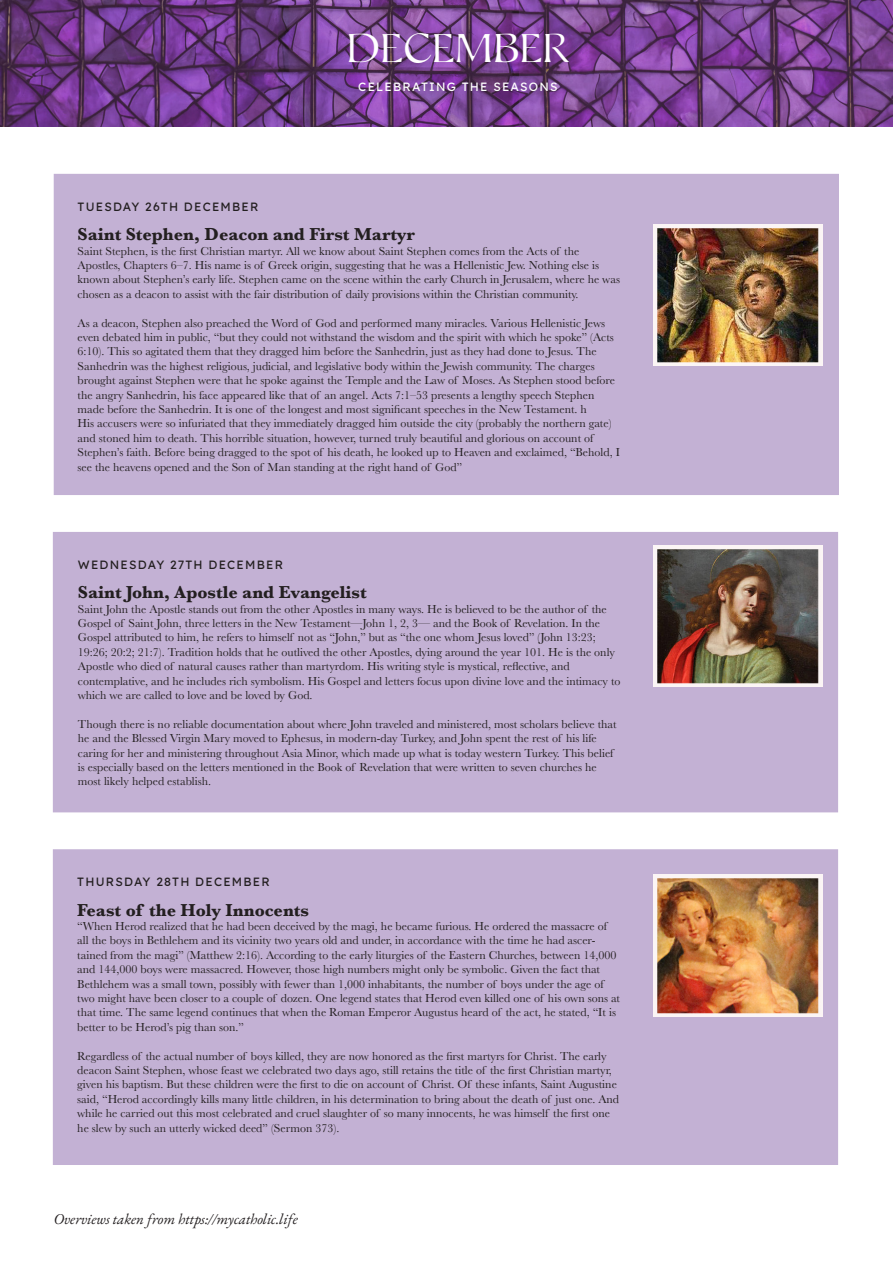
<style>
.page{position:relative;width:893px;height:1263px;background:#fff}
.page>*{position:absolute;margin:0;border:0;box-sizing:border-box;transform-origin:0 0}
.Left_Side_Header{font:40.5px "Seaker";color:#fff}
.t1{font:700 18px "Baskerville";color:#231f20}
.t2{font:italic 15px "EB Garamond";color:#231f20}
.t3{font:12px/14.4px "Baskerville";color:#231f20}
.Subheading_-_Lexend{font:12px "Lexend";letter-spacing:.1em;color:#231f20}
.Subheading_-_Lexend-2{font:12px "Lexend";letter-spacing:.1em;color:#fff}
</style>
<div class="page">
<div style="left:53px;top:849px;width:785px;height:316px;background:#c3b1d4"></div>
<div style="left:53px;top:532px;width:785px;height:280px;background:#c3b1d4"></div>
<div style="left:54px;top:174px;width:785px;height:321px;background:#c3b1d4"></div>
<img style="left:0;top:0;width:893px;height:127px">
<img style="left:653px;top:224px;width:170px;height:142px">
<img style="left:653px;top:545px;width:169px;height:142px">
<img style="left:653px;top:874px;width:169px;height:142px">
<p class="Left_Side_Header" style="left:346px;top:21px;width:225px">DECEMBER</p>
<p class="Subheading_-_Lexend-2" style="left:358px;top:78px;width:201px">CELEBRATING THE SEASONS</p>
<p class="Subheading_-_Lexend" style="left:78px;top:198px;width:182px">TUESDAY 26TH DECEMBER</p>
<p class="t1" style="left:78px;top:222px;width:339px">Saint Stephen, Deacon and First Martyr</p>
<p class="t3" style="left:78px;top:244px;width:544px">Saint Stephen, is the first Christian martyr. All we know about Saint Stephen comes from the Acts of the Apostles, Chapters 6–7. His name is of Greek origin, suggesting that he was a Hellenistic Jew. Nothing else is known about Stephen’s early life. Stephen came on the scene within the early Church in Jerusalem, where he was chosen as a deacon to assist with the fair distribution of daily provisions within the Christian community.</p>
<p class="t3" style="left:78px;top:316px;width:539px">As a deacon, Stephen also preached the Word of God and performed many miracles. Various Hellenistic Jews even debated him in public, “but they could not withstand the wisdom and the spirit with which he spoke” (Acts 6:10). This so agitated them that they dragged him before the Sanhedrin, just as they had done to Jesus. The Sanhedrin was the highest religious, judicial, and legislative body within the Jewish community. The charges brought against Stephen were that he spoke against the Temple and the Law of Moses. As Stephen stood before the angry Sanhedrin, his face appeared like that of an angel. Acts 7:1–53 presents a lengthy speech Stephen made before the Sanhedrin. It is one of the longest and most significant speeches in the New Testament. h</p>
<p class="t3" style="left:78px;top:416px;width:544px">His accusers were so infuriated that they immediately dragged him outside the city (probably the northern gate) and stoned him to death. This horrible situation, however, turned truly beautiful and glorious on account of Stephen’s faith. Before being dragged to the spot of his death, he looked up to Heaven and exclaimed, “Behold, I see the heavens opened and the Son of Man standing at the right hand of God”</p>
<p class="Subheading_-_Lexend" style="left:78px;top:556px;width:207px">WEDNESDAY 27TH DECEMBER</p>
<p class="t1" style="left:78px;top:580px;width:290px">Saint John, Apostle and Evangelist</p>
<p class="t3" style="left:78px;top:602px;width:544px">Saint John the Apostle stands out from the other Apostles in many ways. He is believed to be the author of the Gospel of Saint John, three letters in the New Testament—John 1, 2, 3— and the Book of Revelation. In the Gospel attributed to him, he refers to himself not as “John,” but as “the one whom Jesus loved” (John 13:23; 19:26; 20:2; 21:7). Tradition holds that he outlived the other Apostles, dying around the year 101. He is the only Apostle who died of natural causes rather than martyrdom. His writing style is mystical, reflective, and contemplative, and he includes rich symbolism. His Gospel and letters focus upon divine love and the intimacy to which we are called to love and be loved by God.</p>
<p class="t3" style="left:78px;top:717px;width:540px">Though there is no reliable documentation about where John traveled and ministered, most scholars believe that he and the Blessed Virgin Mary moved to Ephesus, in modern-day Turkey, and John spent the rest of his life caring for her and ministering throughout Asia Minor, which made up what is today western Turkey. This belief is especially based on the letters mentioned in the Book of Revelation that were written to seven churches he most likely helped establish.</p>
<p class="Subheading_-_Lexend" style="left:77px;top:873px;width:194px">THURSDAY 28TH DECEMBER</p>
<p class="t1" style="left:77px;top:897px;width:233px">Feast of the Holy Innocents</p>
<p class="t3" style="left:77px;top:919px;width:544px">“When Herod realized that he had been deceived by the magi, he became furious. He ordered the massacre of all the boys in Bethlehem and its vicinity two years old and under, in accordance with the time he had ascer&shy;tained from the magi” (Matthew 2:16). According to the early liturgies of the Eastern Churches, between 14,000 and 144,000 boys were massacred. However, those high numbers might only be symbolic. Given the fact that Bethlehem was a small town, possibly with fewer than 1,000 inhabitants, the number of boys under the age of two might have been closer to a couple of dozen. One legend states that Herod even killed one of his own sons at that time. The same legend continues that when the Roman Emperor Augustus heard of the act, he stated, “It is better to be Herod’s pig than son.”</p>
<p class="t3" style="left:77px;top:1049px;width:543px">Regardless of the actual number of boys killed, they are now honored as the first martyrs for Christ. The early deacon Saint Stephen, whose feast we celebrated two days ago, still retains the title of the first Christian martyr, given his baptism. But these children were the first to die on account of Christ. Of these infants, Saint Augustine said, “Herod accordingly kills many little children, in his determination to bring about the death of just one. And while he carried out this most celebrated and cruel slaughter of so many innocents, he was himself the first one he slew by such an utterly wicked deed” (Sermon 373).</p>
<p class="t2" style="left:54px;top:1209px;width:246px">Overviews taken from https://mycatholic.life</p>
</div>
